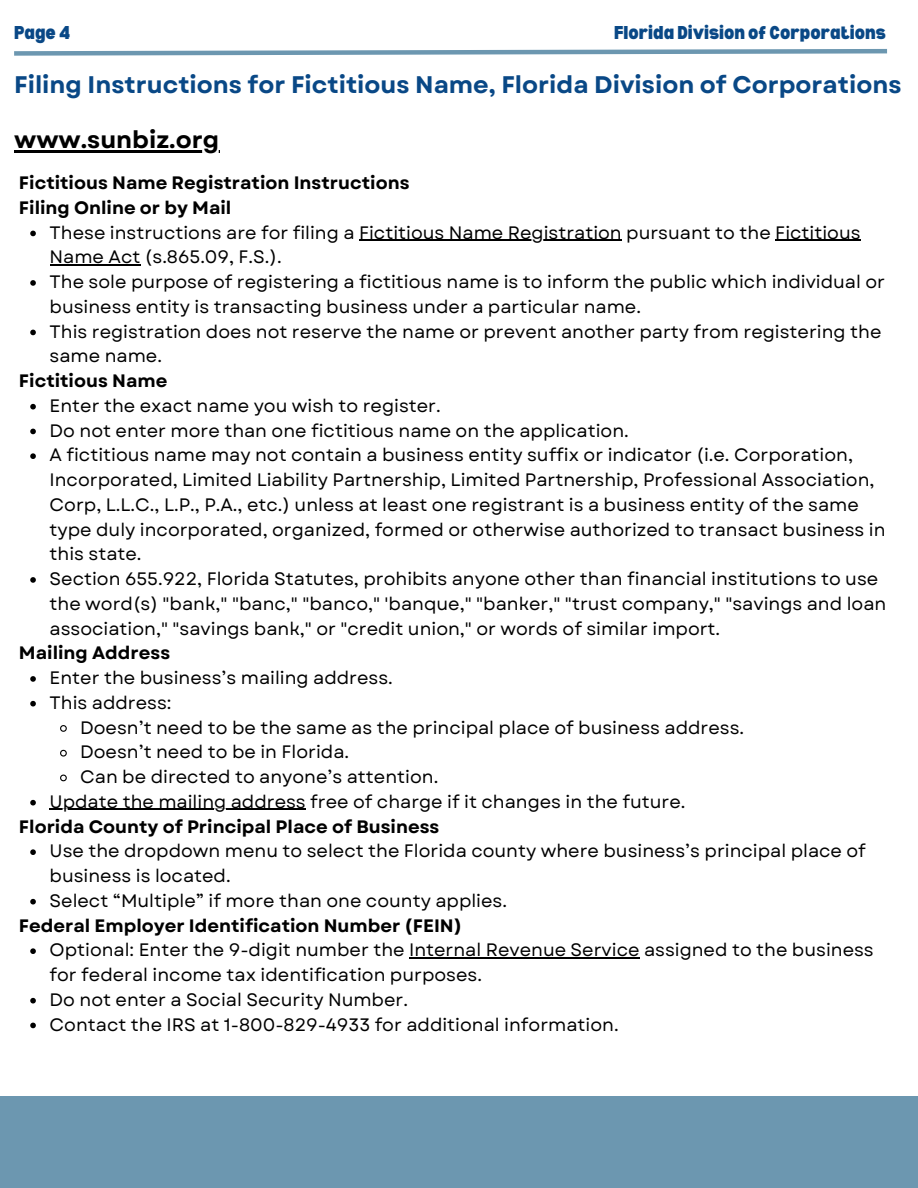
<style>
.page{position:relative;width:918px;height:1188px;background:#fff}
.page>*{position:absolute;margin:0;border:0;box-sizing:border-box;transform-origin:0 0}
.t1{font:700 24px "Garet";color:#094886}
.t2{font:700 24px "Garet";color:#000}
.t3{font:900 semi-condensed 18.15px "Bernoru";color:#094886}
.t4{font:18px/24.8px "Garet";color:#000}
.t5{font:700 18px/24.8px "Garet";color:#000}
.s1{font-weight:400}
</style>
<div class="page">
<svg style="left:30px;top:231px;width:6px;height:5px"></svg>
<hr style="left:359px;top:240px;width:263px;height:1px;background:#000">
<hr style="left:775px;top:240px;width:86px;height:1px;background:#000">
<hr style="left:50px;top:264px;width:90px;height:2px;background:#000">
<svg style="left:30px;top:280px;width:6px;height:6px"></svg>
<svg style="left:30px;top:330px;width:6px;height:5px"></svg>
<svg style="left:30px;top:404px;width:6px;height:6px"></svg>
<svg style="left:30px;top:429px;width:6px;height:5px"></svg>
<svg style="left:30px;top:453px;width:6px;height:6px"></svg>
<svg style="left:30px;top:577px;width:6px;height:6px"></svg>
<svg style="left:30px;top:676px;width:6px;height:6px"></svg>
<svg style="left:30px;top:701px;width:6px;height:6px"></svg>
<svg style="left:60px;top:725px;width:7px;height:7px"></svg>
<svg style="left:60px;top:749px;width:7px;height:8px"></svg>
<svg style="left:60px;top:774px;width:7px;height:8px"></svg>
<svg style="left:30px;top:800px;width:6px;height:6px"></svg>
<hr style="left:50px;top:809px;width:256px;height:1px;background:#000">
<svg style="left:30px;top:849px;width:6px;height:6px"></svg>
<svg style="left:30px;top:899px;width:6px;height:6px"></svg>
<svg style="left:30px;top:948px;width:6px;height:6px"></svg>
<hr style="left:409px;top:957px;width:231px;height:2px;background:#000">
<svg style="left:30px;top:998px;width:6px;height:6px"></svg>
<svg style="left:30px;top:1023px;width:6px;height:5px"></svg>
<svg style="left:14px;top:48px;width:873px;height:8px"></svg>
<hr style="left:14px;top:150px;width:205px;height:2px;background:#000">
<div style="left:0;top:1096px;width:918px;height:92px;background:#6c97b0"></div>
<p class="t3" style="left:14px;top:23px;width:58px">Page 4</p>
<p class="t3" style="left:614px;top:23px;width:273px">Florida Division of Corporations</p>
<h2 class="t1" style="left:14px;top:67px;width:889px">Filing Instructions for Fictitious Name, Florida Division of Corporations</h2>
<p class="t2" style="left:14px;top:122px;width:207px">www.sunbiz.org</p>
<h1 class="t5" style="left:19px;top:170px;width:392px">Fictitious Name Registration Instructions<br>Filing Online or by Mail</h1>
<h1 class="t4" style="left:50px;top:220px;width:813px">These instructions are for filing a Fictitious Name Registration pursuant to the Fictitious</h1>
<h2 class="t4" style="left:50px;top:245px;width:837px">Name Act (s.865.09, F.S.).<br>The sole purpose of registering a fictitious name is to inform the public which individual or</h2>
<p class="t4" style="left:50px;top:294px;width:833px">business entity is transacting business under a particular name.<br>This registration does not reserve the name or prevent another party from registering the</p>
<p class="t5" style="left:19px;top:344px;width:150px;text-align:right"><span class="s1">same name.<br></span>Fictitious Name</p>
<p class="t4" style="left:50px;top:393px;width:393px">Enter the exact name you wish to register.</p>
<h2 class="t4" style="left:50px;top:418px;width:581px">Do not enter more than one fictitious name on the application.</h2>
<p class="t4" style="left:50px;top:443px;width:838px">A fictitious name may not contain a business entity suffix or indicator (i.e. Corporation, Incorporated, Limited Liability Partnership, Limited Partnership, Professional Association, Corp, L.L.C., L.P., P.A., etc.) unless at least one registrant is a business entity of the same type duly incorporated, organized, formed or otherwise authorized to transact business in this state.</p>
<p class="t4" style="left:50px;top:566px;width:838px">Section 655.922, Florida Statutes, prohibits anyone other than financial institutions to use the word(s) "bank," "banc," "banco," 'banque," "banker," "trust company," "savings and loan association," "savings bank," or "credit union," or words of similar import.</p>
<p class="t5" style="left:19px;top:641px;width:153px">Mailing Address</p>
<p class="t4" style="left:50px;top:665px;width:345px">Enter the business’s mailing address.</p>
<h2 class="t4" style="left:50px;top:690px;width:123px">This address:</h2>
<p class="t4" style="left:80px;top:715px;width:666px">Doesn’t need to be the same as the principal place of business address.</p>
<p class="t4" style="left:80px;top:740px;width:270px">Doesn’t need to be in Florida.</p>
<p class="t4" style="left:80px;top:764px;width:360px">Can be directed to anyone’s attention.</p>
<p class="t4" style="left:50px;top:789px;width:637px">Update the mailing address free of charge if it changes in the future.</p>
<p class="t5" style="left:19px;top:814px;width:422px">Florida County of Principal Place of Business</p>
<p class="t4" style="left:50px;top:839px;width:818px">Use the dropdown menu to select the Florida county where business’s principal place of business is located.</p>
<h2 class="t4" style="left:50px;top:888px;width:459px">Select “Multiple” if more than one county applies.</h2>
<p class="t5" style="left:19px;top:913px;width:445px">Federal Employer Identification Number (FEIN)</p>
<p class="t4" style="left:50px;top:938px;width:826px">Optional: Enter the 9-digit number the Internal Revenue Service assigned to the business for federal income tax identification purposes.</p>
<h2 class="t4" style="left:50px;top:987px;width:360px">Do not enter a Social Security Number.</h2>
<p class="t4" style="left:50px;top:1012px;width:571px">Contact the IRS at 1-800-829-4933 for additional information.</p>
</div>
